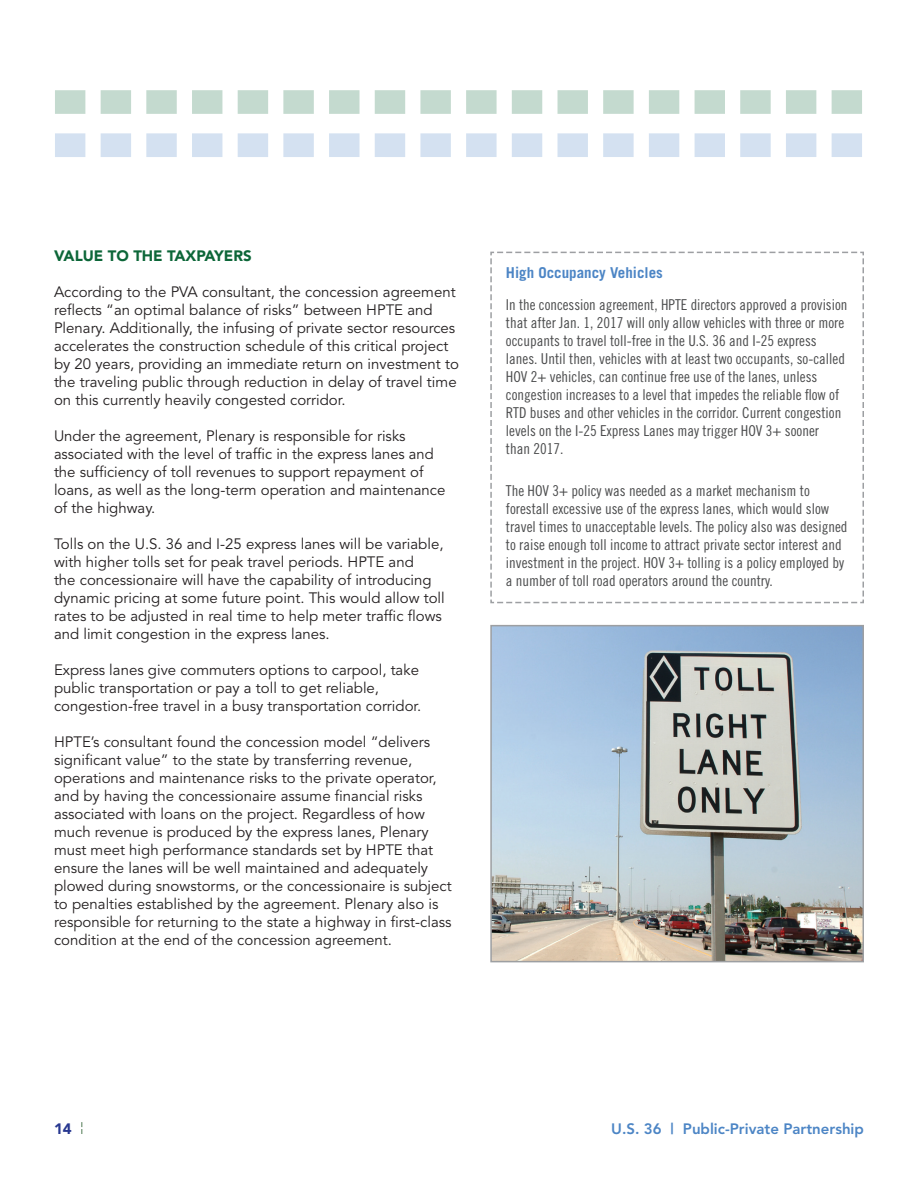
<style>
.page{position:relative;width:918px;height:1188px;background:#fff}
.page>*{position:absolute;margin:0;border:0;box-sizing:border-box;transform-origin:0 0}
.t1{font:15px/18px "Avenir";color:#231f20}
.t2{font:15px/18px "Trade Gothic Cond Eighteen";color:#4b4c4d}
.t3{font:800 15px "Avenir";color:#4c85c5}
.t4{font:700 15px "Trade Gothic";color:#4c85c5}
.t5{font:900 15px "Avenir";color:#0c6638}
.t6{font:900 15px "Avenir";color:#283890}
</style>
<div class="page">
<svg style="left:55px;top:90px;width:807px;height:24px"></svg>
<svg style="left:55px;top:133px;width:807px;height:24px"></svg>
<svg style="left:81px;top:1122px;width:2px;height:12px"></svg>
<svg style="left:490px;top:251px;width:374px;height:353px"></svg>
<img style="left:493px;top:628px;width:368px;height:331px">
<div style="left:490px;top:625px;width:374px;height:337px;border:2px solid #9d9fa2"></div>
<p class="t5" style="left:54px;top:247px;width:199px">VALUE TO THE TAXPAYERS</p>
<p class="t1" style="left:54px;top:283px;width:406px">According to the PVA consultant, the concession agreement reflects “an optimal balance of risks” between HPTE and Plenary. Additionally, the infusing of private sector resources accelerates the construction schedule of this critical project by 20 years, providing an immediate return on investment to the traveling public through reduction in delay of travel time on this currently heavily congested corridor.</p>
<p class="t1" style="left:54px;top:427px;width:393px">Under the agreement, Plenary is responsible for risks associated with the level of traffic in the express lanes and the sufficiency of toll revenues to support repayment of loans, as well as the long-term operation and maintenance of the highway.</p>
<p class="t1" style="left:54px;top:535px;width:392px">Tolls on the U.S. 36 and I-25 express lanes will be variable, with higher tolls set for peak travel periods. HPTE and<br>the concessionaire will have the capability of introducing dynamic pricing at some future point. This would allow toll rates to be adjusted in real time to help meter traffic flows and limit congestion in the express lanes.</p>
<p class="t1" style="left:54px;top:661px;width:369px">Express lanes give commuters options to carpool, take public transportation or pay a toll to get reliable, congestion-free travel in a busy transportation corridor.</p>
<p class="t1" style="left:54px;top:733px;width:399px">HPTE’s consultant found the concession model “delivers significant value” to the state by transferring revenue, operations and maintenance risks to the private operator, and by having the concessionaire assume financial risks associated with loans on the project. Regardless of how much revenue is produced by the express lanes, Plenary must meet high performance standards set by HPTE that ensure the lanes will be well maintained and adequately plowed during snowstorms, or the concessionaire is subject to penalties established by the agreement. Plenary also is responsible for returning to the state a highway in first-class condition at the end of the concession agreement.</p>
<p class="t4" style="left:506px;top:264px;width:158px">High Occupancy Vehicles</p>
<p class="t2" style="left:506px;top:295px;width:343px">In the concession agreement, HPTE directors approved a provision that after Jan. 1, 2017 will only allow vehicles with three or more occupants to travel toll-free in the U.S. 36 and I-25 express lanes. Until then, vehicles with at least two occupants, so-called HOV 2+ vehicles, can continue free use of the lanes, unless congestion increases to a level that impedes the reliable flow of RTD buses and other vehicles in the corridor. Current congestion levels on the I-25 Express Lanes may trigger HOV 3+ sooner<br>than 2017.</p>
<p class="t2" style="left:506px;top:482px;width:343px">The HOV 3+ policy was needed as a market mechanism to forestall excessive use of the express lanes, which would slow travel times to unacceptable levels. The policy also was designed to raise enough toll income to attract private sector interest and investment in the project. HOV 3+ tolling is a policy employed by a number of toll road operators around the country.</p>
<p class="t6" style="left:54px;top:1119px;width:19px">14</p>
<p class="t3" style="left:611px;top:1119px;width:254px">u.s. 36 | Public-Private Partnership</p>
</div>
